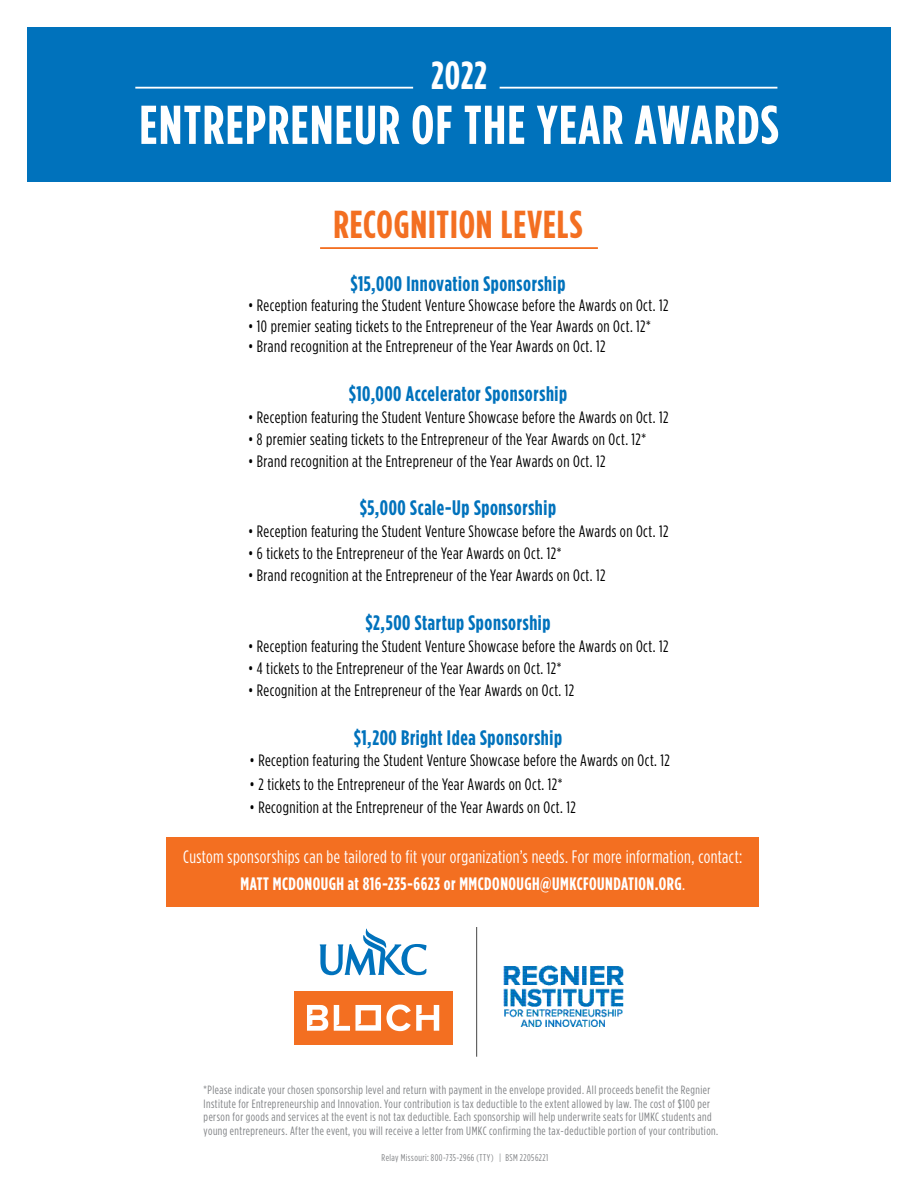
<style>
.page{position:relative;width:918px;height:1188px;background:#fff}
.page>*{position:absolute;margin:0;border:0;box-sizing:border-box;transform-origin:0 0}
.t1{font:700 54.6px "Gotham Condensed";letter-spacing:.025em;color:#fff}
.t2{font:700 39.3px "Gotham Condensed";color:#fff}
.t3{font:700 39px "Gotham Condensed";letter-spacing:.025em;color:#f36f21}
.t4{font:700 21px "Gotham Condensed";letter-spacing:.03em;color:#0072bc}
.t5{font:18px/27px "Gotham Condensed";letter-spacing:.02em;color:#fff;text-align:center}
.t6{font:16.5px "Gotham Condensed";letter-spacing:.025em;color:#000}
.t7{font:12px/13.5px "Gotham Condensed";letter-spacing:.04em;color:#808285}
.t8{font:9.75px "Gotham Condensed";letter-spacing:.045em;color:#808285}
.s1{font-weight:700}
</style>
<div class="page">
<div style="left:166px;top:837px;width:593px;height:70px;background:#f36f21"></div>
<div style="left:27px;top:27px;width:864px;height:154px;background:#0072bc"></div>
<hr style="left:135px;top:87px;width:278px;height:2px;background:#fff">
<hr style="left:500px;top:87px;width:277px;height:2px;background:#fff">
<hr style="left:320px;top:247px;width:278px;height:2px;background:#f36f21">
<img style="left:476px;top:927px;width:147px;height:130px">
<div style="left:294px;top:991px;width:158px;height:53px;background:#f36f21"></div>
<svg style="left:334px;top:1005px;width:105px;height:26px"></svg>
<svg style="left:307px;top:1005px;width:21px;height:26px"></svg>
<svg style="left:320px;top:929px;width:107px;height:46px"></svg>
<p class="t2" style="left:431px;top:53px;width:57px">2022</p>
<p class="t1" style="left:139px;top:94px;width:641px">ENTREPRENEUR OF THE YEAR AWARDS</p>
<p class="t3" style="left:333px;top:203px;width:251px">RECOGNITION LEVELS</p>
<p class="t4" style="left:350px;top:272px;width:216px">$15,000 Innovation Sponsorship</p>
<p class="t6" style="left:248px;top:296px;width:422px">• Reception featuring the Student Venture Showcase before the Awards on Oct. 12</p>
<p class="t6" style="left:248px;top:317px;width:404px">• 10 premier seating tickets to the Entrepreneur of the Year Awards on Oct. 12*</p>
<p class="t6" style="left:248px;top:337px;width:359px">• Brand recognition at the Entrepreneur of the Year Awards on Oct. 12</p>
<p class="t4" style="left:349px;top:382px;width:220px">$10,000 Accelerator Sponsorship</p>
<p class="t6" style="left:248px;top:408px;width:422px">• Reception featuring the Student Venture Showcase before the Awards on Oct. 12</p>
<p class="t6" style="left:248px;top:430px;width:400px">• 8 premier seating tickets to the Entrepreneur of the Year Awards on Oct. 12*</p>
<p class="t6" style="left:248px;top:452px;width:359px">• Brand recognition at the Entrepreneur of the Year Awards on Oct. 12</p>
<p class="t4" style="left:360px;top:496px;width:198px">$5,000 Scale-Up Sponsorship</p>
<p class="t6" style="left:248px;top:522px;width:422px">• Reception featuring the Student Venture Showcase before the Awards on Oct. 12</p>
<p class="t6" style="left:248px;top:544px;width:315px">• 6 tickets to the Entrepreneur of the Year Awards on Oct. 12*</p>
<p class="t6" style="left:248px;top:566px;width:359px">• Brand recognition at the Entrepreneur of the Year Awards on Oct. 12</p>
<p class="t4" style="left:365px;top:611px;width:187px">$2,500 Startup Sponsorship</p>
<p class="t6" style="left:248px;top:637px;width:422px">• Reception featuring the Student Venture Showcase before the Awards on Oct. 12</p>
<p class="t6" style="left:248px;top:659px;width:315px">• 4 tickets to the Entrepreneur of the Year Awards on Oct. 12*</p>
<p class="t6" style="left:248px;top:681px;width:328px">• Recognition at the Entrepreneur of the Year Awards on Oct. 12</p>
<p class="t4" style="left:354px;top:725px;width:210px">$1,200 Bright Idea Sponsorship</p>
<p class="t6" style="left:250px;top:751px;width:422px">• Reception featuring the Student Venture Showcase before the Awards on Oct. 12</p>
<p class="t6" style="left:250px;top:774px;width:314px">• 2 tickets to the Entrepreneur of the Year Awards on Oct. 12*</p>
<p class="t6" style="left:250px;top:797px;width:328px">• Recognition at the Entrepreneur of the Year Awards on Oct. 12</p>
<p class="t5" style="left:183px;top:843px;width:561px">Custom sponsorships can be tailored to fit your organization’s needs. For more information, contact:<br><span class="s1">MATT MCDONOUGH at 816-235-6623 or MMCDONOUGH@UMKCFOUNDATION.ORG</span>.</p>
<p class="t7" style="left:204px;top:1083px;width:516px">*Please indicate your chosen sponsorship level and return with payment in the envelope provided. All proceeds benefit the Regnier Institute for Entrepreneurship and Innovation. Your contribution is tax deductible to the extent allowed by law. The cost of $100 per person for goods and services at the event is not tax deductible. Each sponsorship will help underwrite seats for UMKC students and young entrepreneurs. After the event, you will receive a letter from UMKC confirming the tax-deductible portion of your contribution.</p>
<p class="t8" style="left:382px;top:1152px;width:168px">Relay Missouri: 800-735-2966 (TTY) | BSM 22056221</p>
</div>
